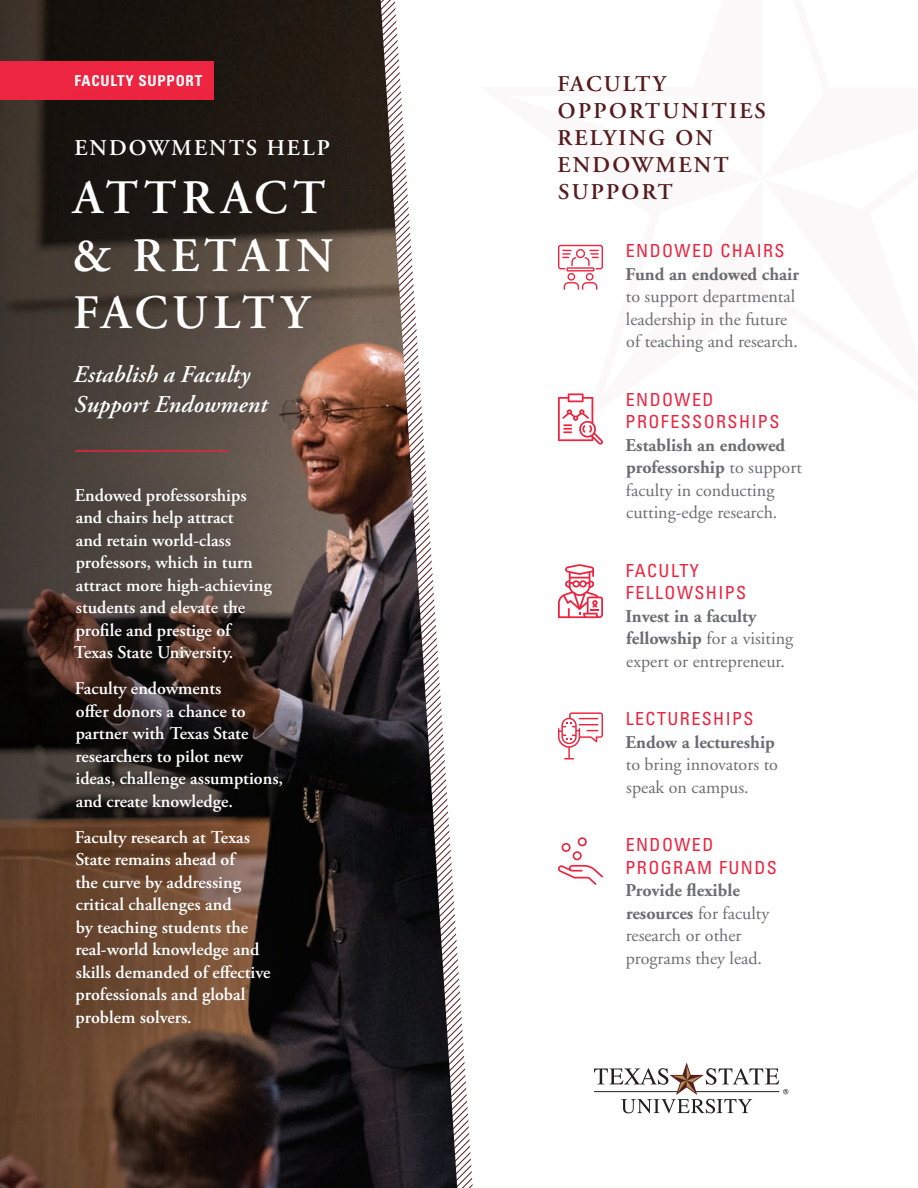
<style>
.page{position:relative;width:918px;height:1188px;background:#fff}
.page>*{position:absolute;margin:0;border:0;box-sizing:border-box;transform-origin:0 0}
.t1{font:600 48px/57.6px "Adobe Garamond Pro";letter-spacing:.1em;color:#fff}
.t2{font:600 48px "Adobe Garamond Pro";letter-spacing:.075em;color:#fff}
.t3{font:italic 600 24px/30px "Adobe Garamond Pro";letter-spacing:.005em;color:#fff}
.t4{font:600 22.5px/27px "Adobe Garamond";letter-spacing:.1em;color:#571b1e}
.t5{font:600 22.5px "Adobe Garamond Pro";letter-spacing:.09em;color:#fff}
.Body{font:600 18px/22.5px "Adobe Garamond Pro";color:#fff}
.t6{font:18px/22.5px "Adobe Garamond";color:#6c6d70}
.t7{font:700 condensed 15px "Univers LT Std";letter-spacing:.05em;color:#fff}
.s1{font-family:"Univers LT Std";font-stretch:condensed;color:#ed2541}
.s2{font-weight:700}
</style>
<div class="page">
<svg style="left:558px;top:712px;width:45px;height:47px"></svg>
<svg style="left:558px;top:419px;width:45px;height:26px"></svg>
<svg style="left:558px;top:564px;width:45px;height:54px"></svg>
<svg style="left:558px;top:244px;width:45px;height:175px"></svg>
<svg style="left:594px;top:1062px;width:194px;height:51px"></svg>
<svg style="left:457px;top:952px;width:16px;height:236px"></svg>
<img style="left:367px;top:0;width:90px;height:1188px">
<svg style="left:0;top:0;width:367px;height:1188px;background:#362822"></svg>
<div style="left:0;top:61px;width:214px;height:39px;background:#ed2541"></div>
<svg style="left:558px;top:837px;width:45px;height:48px"></svg>
<svg style="left:29px;top:463px;width:293px;height:609px;background:#49382d"></svg>
<svg style="left:28px;top:92px;width:350px;height:371px;background:#483830"></svg>
<p class="t7" style="left:75px;top:72px;width:129px">FACULTY SUPPORT</p>
<p class="t5" style="left:75px;top:135px;width:257px">ENDOWMENTS HELP</p>
<p class="t1" style="left:72px;top:169px;width:264px">ATTRACT &amp; RETAIN</p>
<p class="t2" style="left:73px;top:285px;width:238px">FACULTY</p>
<p class="t3" style="left:73px;top:360px;width:195px">Establish a Faculty<br>Support Endowment</p>
<p class="Body" style="left:74px;top:484px;width:199px">Endowed professorships and chairs help attract<br>and retain world-class professors, which in turn attract more high-achieving students and elevate the profile and prestige of<br>Texas State University.</p>
<p class="Body" style="left:75px;top:677px;width:210px">Faculty endowments<br>offer donors a chance to partner with Texas State researchers to pilot new ideas, challenge assumptions, and create knowledge.</p>
<p class="Body" style="left:75px;top:826px;width:197px">Faculty research at Texas<br>State remains ahead of<br>the curve by addressing critical challenges and<br>by teaching students the real-world knowledge and skills demanded of effective professionals and global problem solvers.</p>
<p class="t4" style="left:557px;top:70px;width:210px">FACULTY<br>OPPORTUNITIES<br>RELYING ON<br>ENDOWMENT<br>SUPPORT</p>
<p class="t6" style="left:626px;top:241px;width:175px"><span class="s1">ENDOWED CHAIRS<br></span><span class="s2">Fund an endowed chair </span>to support departmental leadership in the future of teaching and research.</p>
<p class="t6" style="left:626px;top:389px;width:178px"><span class="s1">ENDOWED<br>PROFESSORSHIPS<br></span><span class="s2">Establish an endowed professorship</span> to support faculty in conducting cutting-edge research.</p>
<p class="t6" style="left:626px;top:560px;width:169px"><span class="s1">FACULTY<br>FELLOWSHIPS<br></span><span class="s2">Invest in a faculty fellowship</span> for a visiting expert or entrepreneur.</p>
<p class="t6" style="left:626px;top:709px;width:154px"><span class="s1">LECTURESHIPS<br></span><span class="s2">Endow a lectureship </span>to bring innovators to speak on campus.</p>
<p class="t6" style="left:626px;top:835px;width:153px"><span class="s1">ENDOWED<br>PROGRAM FUNDS<br></span><span class="s2">Provide flexible resources</span> for faculty research or other programs they lead.</p>
</div>
